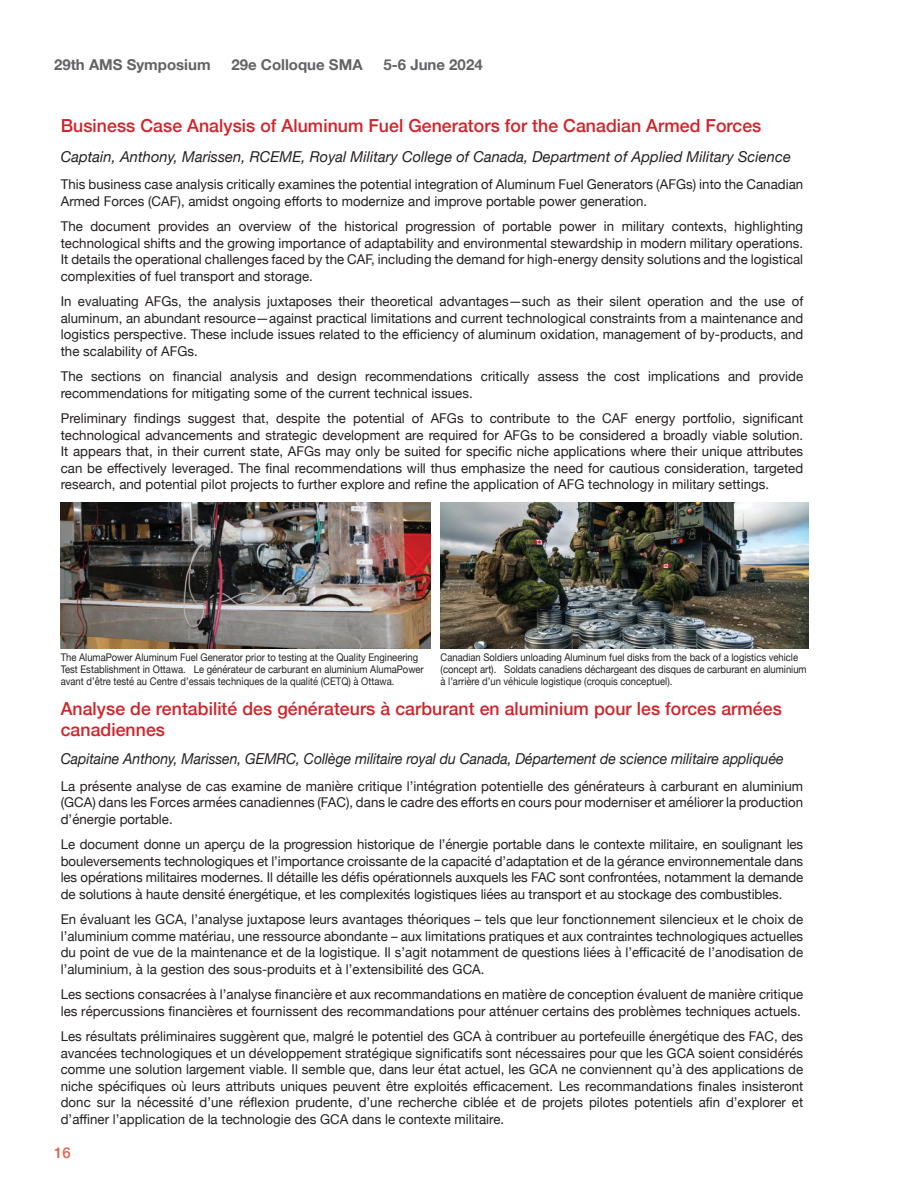
<style>
.page{position:relative;width:918px;height:1188px;background:#fff}
.page>*{position:absolute;margin:0;border:0;box-sizing:border-box;transform-origin:0 0}
.t1{font:500 18px/21.6px "Helvetica Neue";letter-spacing:.005em;color:#d1232a}
.t2{font:italic 15px "Helvetica Neue";letter-spacing:-.005em;color:#231f20;scale:.94 1}
.t3{font:italic 15px "Helvetica Neue";letter-spacing:-.005em;color:#231f20}
.t4{font:700 15px "Helvetica Neue";color:#636366}
.t5{font:500 15px "Helvetica Neue";color:#db634b}
.t6{font:13.5px/16.5px "Helvetica Neue";letter-spacing:.005em;color:#231f20;text-align:justify}
.t7{font:10.5px/12px "Helvetica Neue";color:#231f20;scale:.9 1}
</style>
<div class="page">
<img style="left:61px;top:503px;width:369px;height:145px">
<img style="left:441px;top:503px;width:368px;height:145px">
<p class="t4" style="left:54px;top:53px;width:158px">29th AMS Symposium</p>
<p class="t4" style="left:232px;top:53px;width:133px">29e Colloque SMA</p>
<p class="t4" style="left:383px;top:53px;width:101px">5-6 June 2024</p>
<h1 class="t1" style="left:61px;top:114px;width:702px">Business Case Analysis of Aluminum Fuel Generators for the Canadian Armed Forces</h1>
<p class="t3" style="left:61px;top:146px;width:732px">Captain, Anthony, Marissen, RCEME, Royal Military College of Canada, Department of Applied Military Science</p>
<p class="t6" style="left:61px;top:177px;width:744px">This business case analysis critically examines the potential integration of Aluminum Fuel Generators (AFGs) into the Canadian<br>Armed Forces (CAF), amidst ongoing efforts to modernize and improve portable power generation.</p>
<p class="t6" style="left:61px;top:219px;width:744px">The document provides an overview of the historical progression of portable power in military contexts, highlighting technological shifts and the growing importance of adaptability and environmental stewardship in modern military operations.<br>It details the operational challenges faced by the CAF, including the demand for high-energy density solutions and the logistical complexities of fuel transport and storage.</p>
<p class="t6" style="left:61px;top:294px;width:744px">In evaluating AFGs, the analysis juxtaposes their theoretical advantages—such as their silent operation and the use of aluminum, an abundant resource—against practical limitations and current technological constraints from a maintenance and logistics perspective. These include issues related to the efficiency of aluminum oxidation, management of by-products, and the scalability of AFGs.</p>
<p class="t6" style="left:61px;top:369px;width:744px">The sections on financial analysis and design recommendations critically assess the cost implications and provide recommendations for mitigating some of the current technical issues.</p>
<p class="t6" style="left:61px;top:411px;width:744px">Preliminary findings suggest that, despite the potential of AFGs to contribute to the CAF energy portfolio, significant technological advancements and strategic development are required for AFGs to be considered a broadly viable solution.<br>It appears that, in their current state, AFGs may only be suited for specific niche applications where their unique attributes can be effectively leveraged. The final recommendations will thus emphasize the need for cautious consideration, targeted research, and potential pilot projects to further explore and refine the application of AFG technology in military settings.</p>
<p class="t7" style="left:61px;top:652px;width:405px">The AlumaPower Aluminum Fuel Generator prior to testing at the Quality Engineering<br>Test Establishment in Ottawa. Le générateur de carburant en aluminium AlumaPower avant d’être testé au Centre d’essais techniques de la qualité (CETQ) à Ottawa.</p>
<p class="t7" style="left:441px;top:652px;width:408px">Canadian Soldiers unloading Aluminum fuel disks from the back of a logistics vehicle (concept art). Soldats canadiens déchargeant des disques de carburant en aluminium à l’arrière d’un véhicule logistique (croquis conceptuel).</p>
<h1 class="t1" style="left:61px;top:696px;width:723px">Analyse de rentabilité des générateurs à carburant en aluminium pour les forces armées canadiennes</h1>
<p class="t2" style="left:61px;top:747px;width:771px">Capitaine Anthony, Marissen, GEMRC, Collège militaire royal du Canada, Département de science militaire appliquée</p>
<p class="t6" style="left:61px;top:778px;width:744px">La présente analyse de cas examine de manière critique l’intégration potentielle des générateurs à carburant en aluminium (GCA) dans les Forces armées canadiennes (FAC), dans le cadre des efforts en cours pour moderniser et améliorer la production d’énergie portable.</p>
<p class="t6" style="left:61px;top:837px;width:744px">Le document donne un aperçu de la progression historique de l’énergie portable dans le contexte militaire, en soulignant les bouleversements technologiques et l’importance croissante de la capacité d’adaptation et de la gérance environnementale dans les opérations militaires modernes. Il détaille les défis opérationnels auxquels les FAC sont confrontées, notamment la demande de solutions à haute densité énergétique, et les complexités logistiques liées au transport et au stockage des combustibles.</p>
<p class="t6" style="left:61px;top:912px;width:744px">En évaluant les GCA, l’analyse juxtapose leurs avantages théoriques – tels que leur fonctionnement silencieux et le choix de l’aluminium comme matériau, une ressource abondante – aux limitations pratiques et aux contraintes technologiques actuelles du point de vue de la maintenance et de la logistique. Il s’agit notamment de questions liées à l’efficacité de l’anodisation de l’aluminium, à la gestion des sous-produits et à l’extensibilité des GCA.</p>
<p class="t6" style="left:61px;top:987px;width:744px">Les sections consacrées à l’analyse financière et aux recommandations en matière de conception évaluent de manière critique les répercussions financières et fournissent des recommandations pour atténuer certains des problèmes techniques actuels.</p>
<p class="t6" style="left:61px;top:1029px;width:744px">Les résultats préliminaires suggèrent que, malgré le potentiel des GCA à contribuer au portefeuille énergétique des FAC, des avancées technologiques et un développement stratégique significatifs sont nécessaires pour que les GCA soient considérés comme une solution largement viable. Il semble que, dans leur état actuel, les GCA ne conviennent qu’à des applications de niche spécifiques où leurs attributs uniques peuvent être exploités efficacement. Les recommandations finales insisteront donc sur la nécessité d’une réflexion prudente, d’une recherche ciblée et de projets pilotes potentiels afin d’explorer et d’affiner l’application de la technologie des GCA dans le contexte militaire.</p>
<p class="t5" style="left:54px;top:1141px;width:18px">16</p>
</div>
